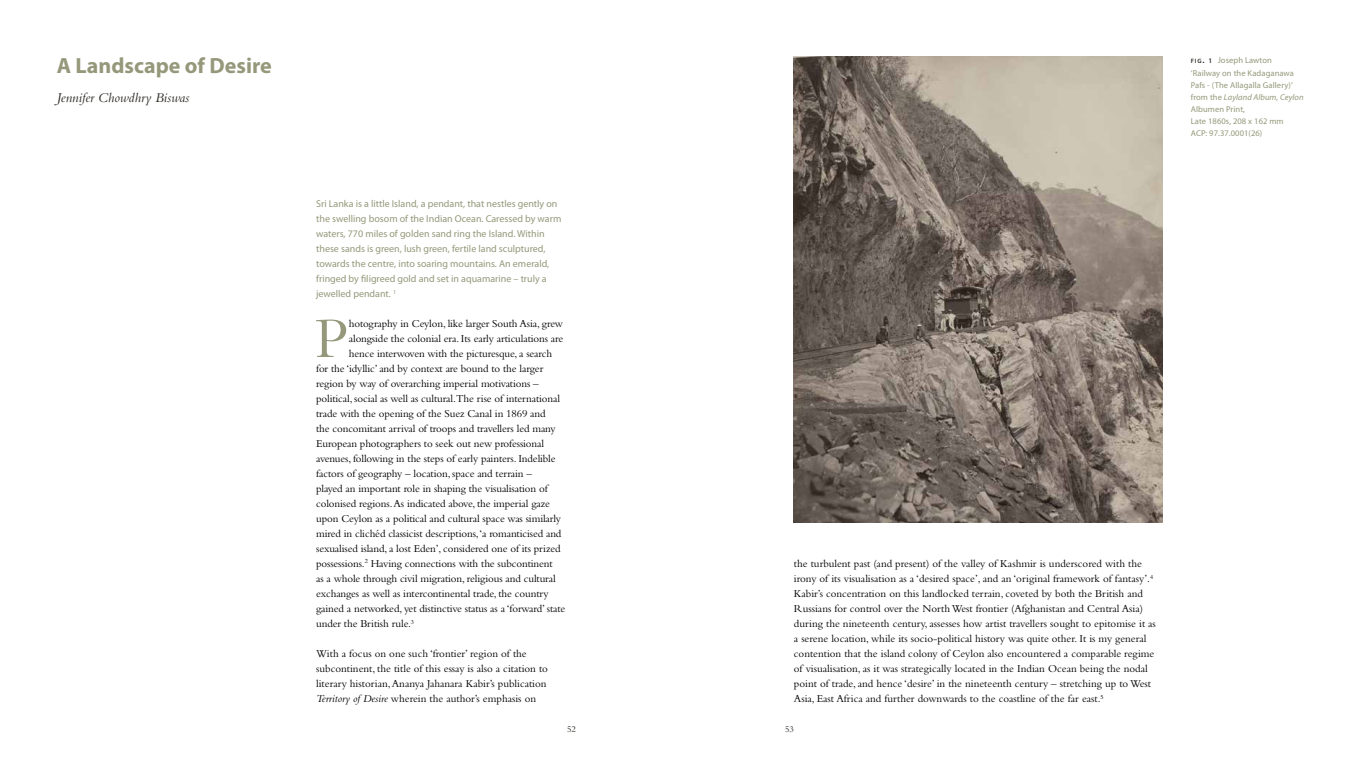
<style>
.page{position:relative;width:1361px;height:783px;background:#fff}
.page>*{position:absolute;margin:0;border:0;box-sizing:border-box;transform-origin:0 0}
.t1{font:59.2px "Bembo Std";color:#95987a}
.t2{font:700 22px "Myriad Pro";color:#95987a}
.t3{font:italic 14px "Bembo Std";color:#2c2a25}
.t4{font:11px/15px "Bembo Std";letter-spacing:-.01em;color:#000}
.t5{font:10px/15px "Myriad Pro";color:#95987a}
.t6{font:9px "Bembo Std";color:#2c2a25}
.t7{font:8.5px/12px "Myriad Pro";letter-spacing:.01em;color:#95987a}
.s1{font-style:italic}
.s2{font-weight:600;font-size:6.3px;color:#2c2a25}
.s3{font-weight:600;font-size:9px;color:#2c2a25}
.s4{font-weight:600;font-size:7px;color:#2c2a25}
</style>
<div class="page">
<img style="left:794px;top:57px;width:368px;height:465px">
<p class="t2" style="left:57px;top:53px;width:217px">A Landscape of Desire</p>
<p class="t3" style="left:57px;top:89px;width:134px">Jennifer Chowdhry Biswas</p>
<p class="t5" style="left:316px;top:196px;width:247px">Sri Lanka is a little Island, a pendant, that nestles gently on the swelling bosom of the Indian Ocean. Caressed by warm waters, 770 miles of golden sand ring the Island. Within these sands is green, lush green, fertile land sculptured, towards the centre, into soaring mountains. An emerald, fringed by filigreed gold and set in aquamarine – truly a jewelled pendant. <sup>1</sup></p>
<p class="t1" style="left:315px;top:304px;width:35px">P</p>
<p class="t4" style="left:349px;top:316px;width:216px">hotography in Ceylon, like larger South Asia, grew</p>
<p class="t4" style="left:349px;top:331px;width:216px">alongside the colonial era. Its early articulations are</p>
<p class="t4" style="left:349px;top:346px;width:205px">hence interwoven with the picturesque, a search</p>
<p class="t4" style="left:316px;top:361px;width:229px">for the ‘idyllic’ and by context are bound to the larger</p>
<p class="t4" style="left:316px;top:376px;width:224px">region by way of overarching imperial motivations –</p>
<p class="t4" style="left:316px;top:391px;width:245px">political, social as well as cultural.The rise of international</p>
<p class="t4" style="left:316px;top:406px;width:231px">trade with the opening of the Suez Canal in 1869 and</p>
<p class="t4" style="left:316px;top:421px;width:241px">the concomitant arrival of troops and travellers led many</p>
<p class="t4" style="left:316px;top:436px;width:229px">European photographers to seek out new professional</p>
<p class="t4" style="left:316px;top:451px;width:241px">avenues, following in the steps of early painters. Indelible</p>
<p class="t4" style="left:316px;top:466px;width:217px">factors of geography – location, space and terrain –</p>
<p class="t4" style="left:316px;top:481px;width:233px">played an important role in shaping the visualisation of</p>
<p class="t4" style="left:316px;top:496px;width:235px">colonised regions. As indicated above, the imperial gaze</p>
<p class="t4" style="left:316px;top:511px;width:246px">upon Ceylon as a political and cultural space was similarly</p>
<p class="t4" style="left:316px;top:526px;width:247px">mired in clichéd classicist descriptions,‘a romanticised and</p>
<p class="t4" style="left:316px;top:541px;width:246px">sexualised island, a lost Eden’, considered one of its prized</p>
<p class="t4" style="left:316px;top:556px;width:238px">possessions.<sup>2</sup> Having connections with the subcontinent</p>
<p class="t4" style="left:316px;top:571px;width:241px">as a whole through civil migration, religious and cultural</p>
<p class="t4" style="left:316px;top:586px;width:234px">exchanges as well as intercontinental trade, the country</p>
<p class="t4" style="left:316px;top:601px;width:251px">gained a networked, yet distinctive status as a ‘forward’ state</p>
<p class="t4" style="left:316px;top:616px;width:99px">under the British rule.<sup>3</sup></p>
<p class="t4" style="left:316px;top:646px;width:233px">With a focus on one such ‘frontier’ region of the subcontinent, the title of this essay is also a citation to literary historian, Ananya Jahanara Kabir’s publication <span class="s1">Territory of Desire</span> wherein the author’s emphasis on</p>
<p class="t4" style="left:794px;top:556px;width:363px">the turbulent past (and present) of the valley of Kashmir is underscored with the irony of its visualisation as a ‘desired space’, and an ‘original framework of fantasy’.<sup>4<br></sup>Kabir’s concentration on this landlocked terrain, coveted by both the British and Russians for control over the North West frontier (Afghanistan and Central Asia) during the nineteenth century, assesses how artist travellers sought to epitomise it as a serene location, while its socio-political history was quite other. It is my general contention that the island colony of Ceylon also encountered a comparable regime of visualisation, as it was strategically located in the Indian Ocean being the nodal point of trade, and hence ‘desire’ in the nineteenth century – stretching up to West Asia, East Africa and further downwards to the coastline of the far east.<sup>5</sup></p>
<p class="t6" style="left:567px;top:724px;width:10px">52</p>
<p class="t6" style="left:785px;top:724px;width:10px">53</p>
<p class="t7" style="left:1191px;top:55px;width:114px"><span class="s2">f i g</span><span class="s3">.</span> <span class="s4">1</span> Joseph Lawton<br>‘Railway on the Kadaganawa<br>Pafs - (The Allagalla Gallery)’ from the <span class="s1">Layland Album, Ceylon<br></span>Albumen Print,<br>Late 1860s, 208 x 162 mm<br>ACP: 97.37.0001(26)</p>
</div>
